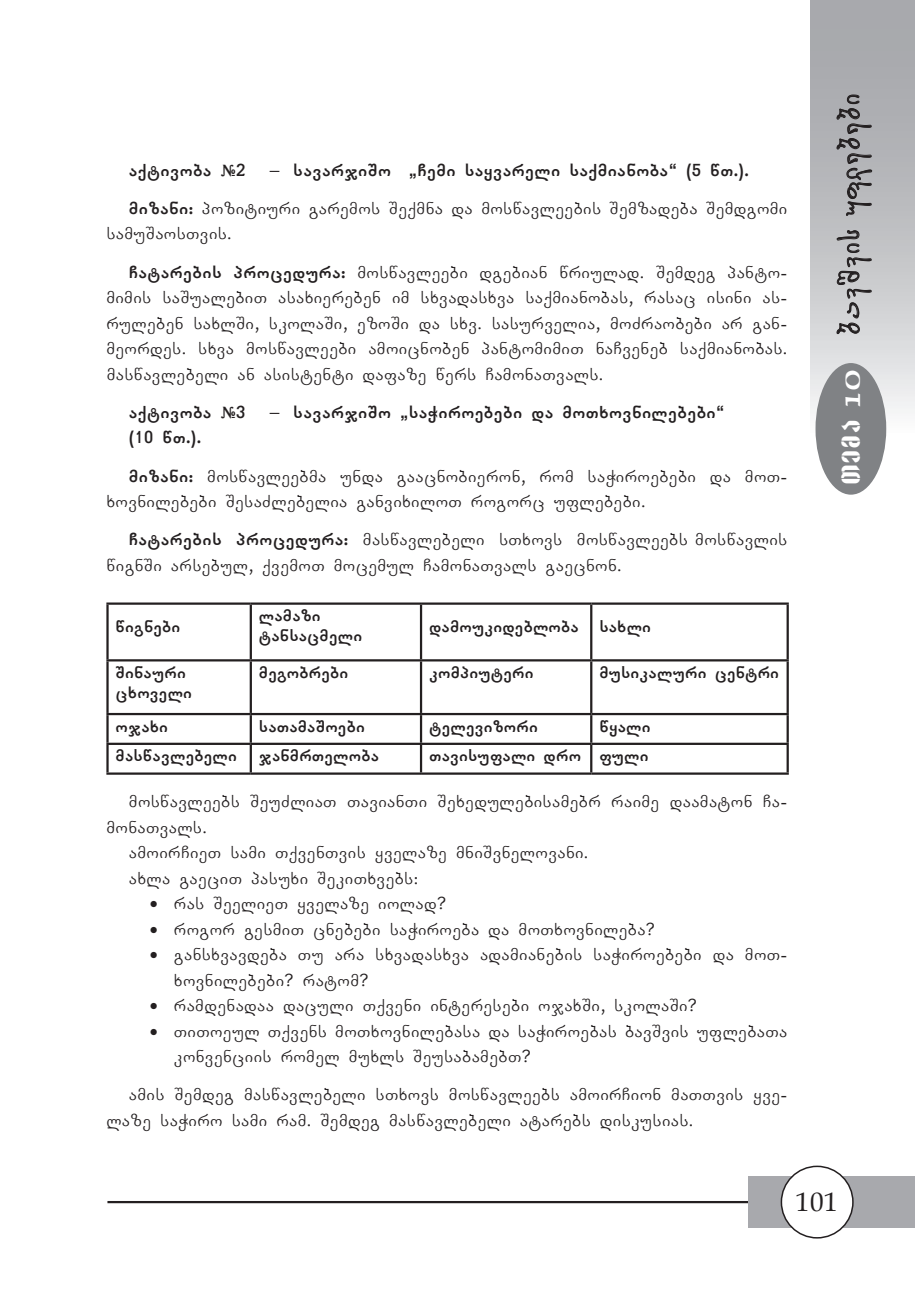
<style>
.page{position:relative;width:915px;height:1306px;background:#fff}
.page>*{position:absolute;margin:0;border:0;box-sizing:border-box;transform-origin:0 0}
.t1{font:30px "Daviti";letter-spacing:.07em;color:#231f20}
.t2{font:30px "Napraliani";letter-spacing:.07em;color:#fff}
.T_E_X_T_I{font:27px "Book Antiqua";color:#231f20}
.T_E_X_T_I-2{font:17.25px/25.5px "Kolhety Normal";letter-spacing:.02em;color:#231f20}
.T_E_X_T_I___Chamonat{font:17.25px/25.5px "Kolhety Normal";letter-spacing:.02em;color:#231f20}
.T_E_X_T_I-3{font:700 17.25px "Kolhety";letter-spacing:.02em;color:#231f20}
.T_E_X_T_I__Tsxrili{font:700 16.5px "Kolhety";letter-spacing:.01em;color:#231f20}
.s1{font-family:"GEO Litnusx"}
.s2{font-family:"G&G G Rigolia";font-weight:400}
.s3{font-family:"Kolhety";font-weight:700}
</style>
<div class="page">
<hr style="left:107px;top:1200px;width:653px;height:3px;background:#231f20">
<div style="left:748px;top:1176px;width:166px;height:51px;background:#a8a9ad"></div>
<div style="left:781px;top:1166px;width:71px;height:71px;background:#fff;border-radius:50%"></div>
<div style="left:780px;top:1165px;width:73px;height:73px;border:2px solid #231f20;border-radius:50%"></div>
<div style="left:810px;top:0;width:104px;height:432px;background:linear-gradient(to bottom,#9a9ca0,#ececed)"></div>
<svg style="left:835px;top:229px;width:36px;height:105px;background:#b1b1b3"></svg>
<svg style="left:835px;top:94px;width:37px;height:122px;background:#9c9c9f"></svg>
<div style="left:815px;top:363px;width:70px;height:131px;background:#808285;border-radius:50%"></div>
<hr style="left:106px;top:602px;width:145px;height:2px;background:#231f20">
<hr style="left:106px;top:604px;width:3px;height:55px;background:#231f20">
<hr style="left:251px;top:602px;width:170px;height:2px;background:#231f20">
<hr style="left:249px;top:604px;width:3px;height:55px;background:#231f20">
<hr style="left:421px;top:602px;width:170px;height:2px;background:#231f20">
<hr style="left:420px;top:604px;width:2px;height:55px;background:#231f20">
<hr style="left:591px;top:602px;width:197px;height:2px;background:#231f20">
<hr style="left:590px;top:604px;width:2px;height:55px;background:#231f20">
<hr style="left:786px;top:604px;width:2px;height:55px;background:#231f20">
<hr style="left:106px;top:659px;width:145px;height:2px;background:#231f20">
<hr style="left:106px;top:661px;width:3px;height:52px;background:#231f20">
<hr style="left:251px;top:659px;width:170px;height:2px;background:#231f20">
<hr style="left:249px;top:661px;width:3px;height:52px;background:#231f20">
<hr style="left:421px;top:659px;width:170px;height:2px;background:#231f20">
<hr style="left:420px;top:661px;width:2px;height:52px;background:#231f20">
<hr style="left:591px;top:659px;width:197px;height:2px;background:#231f20">
<hr style="left:590px;top:661px;width:2px;height:52px;background:#231f20">
<hr style="left:786px;top:661px;width:2px;height:52px;background:#231f20">
<hr style="left:106px;top:713px;width:145px;height:2px;background:#231f20">
<hr style="left:106px;top:715px;width:3px;height:27px;background:#231f20">
<hr style="left:251px;top:713px;width:170px;height:2px;background:#231f20">
<hr style="left:249px;top:715px;width:3px;height:27px;background:#231f20">
<hr style="left:421px;top:713px;width:170px;height:2px;background:#231f20">
<hr style="left:420px;top:715px;width:2px;height:27px;background:#231f20">
<hr style="left:591px;top:713px;width:197px;height:2px;background:#231f20">
<hr style="left:590px;top:715px;width:2px;height:27px;background:#231f20">
<hr style="left:786px;top:715px;width:2px;height:27px;background:#231f20">
<hr style="left:106px;top:742px;width:145px;height:3px;background:#231f20">
<hr style="left:106px;top:745px;width:3px;height:27px;background:#231f20">
<hr style="left:251px;top:742px;width:170px;height:3px;background:#231f20">
<hr style="left:249px;top:745px;width:3px;height:27px;background:#231f20">
<hr style="left:421px;top:742px;width:170px;height:3px;background:#231f20">
<hr style="left:420px;top:745px;width:2px;height:27px;background:#231f20">
<hr style="left:591px;top:742px;width:197px;height:3px;background:#231f20">
<hr style="left:590px;top:745px;width:2px;height:27px;background:#231f20">
<hr style="left:786px;top:745px;width:2px;height:27px;background:#231f20">
<hr style="left:106px;top:772px;width:145px;height:2px;background:#231f20">
<hr style="left:251px;top:772px;width:170px;height:2px;background:#231f20">
<hr style="left:421px;top:772px;width:170px;height:2px;background:#231f20">
<hr style="left:591px;top:772px;width:197px;height:2px;background:#231f20">
<p class="T_E_X_T_I-3" style="left:129px;top:161px;width:118px">AQTIVOBA <span class="s1">#</span>2</p>
<p class="T_E_X_T_I-3" style="left:269px;top:161px;width:480px"><span class="s2">_</span> SAVARJISO `CEMI SAYVARELI SAQMIANOBA“ (5 WT.).</p>
<p class="T_E_X_T_I-2" style="left:106px;top:196px;width:682px;text-indent:22px"><span class="s3">MIZANI:</span> POZITIURI GAREMOS SEQMNA DA MOSWAVLEEBIS SEMZADEBA SEMDGOMI<br>SAMUSAOSTVIS.</p>
<p class="T_E_X_T_I-2" style="left:106px;top:260px;width:682px;text-align:justify;text-indent:22px"><span class="s3">CATAREBIS PROCEDURA:</span> MOSWAVLEEBI DGEBIAN WRIULAD. SEMDEG PANTO-MIMIS SASUALEBIT ASAXIEREBEN IM SXVADASXVA SAQMIANOBAS, RASAC ISINI AS-RULEBEN SAXLSI, SKOLASI, EZOSI DA SXV. SASURVELIA, MOZRAOBEBI AR GAN-MEORDES. SXVA MOSWAVLEEBI AMOICNOBEN PANTOMIMIT NACVENEB SAQMIANOBAS.<br>MMASWAVLEBELI AN ASISTENTI DAFAZE WERS CAMONATVALS.</p>
<p class="T_E_X_T_I-3" style="left:129px;top:403px;width:118px">AQTIVOBA <span class="s1">#</span>3</p>
<p class="T_E_X_T_I-3" style="left:269px;top:403px;width:456px"><span class="s2">_</span> SAVARJISO `SAWIROEBEBI DA MOTXOVNILEBEBI“</p>
<p class="T_E_X_T_I-3" style="left:129px;top:429px;width:74px">(10 WT.).</p>
<p class="T_E_X_T_I-2" style="left:106px;top:464px;width:680px;text-indent:22px"><span class="s3">MIZANI:</span> MOSWAVLEEBMA UNDA GAACNOBIERON, ROM SAWIROEBEBI DA MOT-<br>XOVNILEBEBI SESAZLEBELIA GANVIXILOT ROGORC UFLEBEBI.</p>
<p class="T_E_X_T_I-2" style="left:106px;top:528px;width:682px;text-indent:22px"><span class="s3">CATAREBIS PROCEDURA:</span> MASWAVLEBELI STXOVS MOSWAVLEEBS MOSWAVLIS<br>WIGNSI ARSEBUL, QVEMOT MOCEMUL CAMONATVALS GAECNON.</p>
<p class="T_E_X_T_I__Tsxrili" style="left:116px;top:618px;width:66px">WIGNEBI</p>
<p class="T_E_X_T_I__Tsxrili" style="left:116px;top:664px;width:72px">SINAURI</p>
<p class="T_E_X_T_I__Tsxrili" style="left:116px;top:684px;width:78px">CXOVELI</p>
<p class="T_E_X_T_I__Tsxrili" style="left:259px;top:607px;width:63px">LAMAZI</p>
<p class="T_E_X_T_I__Tsxrili" style="left:259px;top:627px;width:105px">TANSACMELI</p>
<p class="T_E_X_T_I__Tsxrili" style="left:429px;top:618px;width:151px">DAMOUKIDEBLOBA</p>
<p class="T_E_X_T_I__Tsxrili" style="left:599px;top:618px;width:53px">SAXLI</p>
<p class="T_E_X_T_I__Tsxrili" style="left:259px;top:664px;width:91px">MEGOBREBI</p>
<p class="T_E_X_T_I__Tsxrili" style="left:429px;top:664px;width:106px">KOMPIUTERI</p>
<p class="T_E_X_T_I__Tsxrili" style="left:599px;top:664px;width:181px">MUSIKALURI CENTRI</p>
<p class="T_E_X_T_I__Tsxrili" style="left:116px;top:718px;width:54px">OJAXI</p>
<p class="T_E_X_T_I__Tsxrili" style="left:259px;top:718px;width:107px">SATAMASOEBI</p>
<p class="T_E_X_T_I__Tsxrili" style="left:429px;top:718px;width:110px">TELEVIZORI</p>
<p class="T_E_X_T_I__Tsxrili" style="left:599px;top:718px;width:53px">WYALI</p>
<p class="T_E_X_T_I__Tsxrili" style="left:116px;top:747px;width:123px">MASWAVLEBELI</p>
<p class="T_E_X_T_I__Tsxrili" style="left:259px;top:747px;width:122px">JANMRTELOBA</p>
<p class="T_E_X_T_I__Tsxrili" style="left:429px;top:747px;width:153px">TAVISUFALI DRO</p>
<p class="T_E_X_T_I__Tsxrili" style="left:599px;top:747px;width:51px">FULI</p>
<p class="T_E_X_T_I-2" style="left:106px;top:789px;width:680px;text-indent:22px">MOSWAVLEEBS SEUZLIAT TAVIANTI SEXEDULEBISAMEBR RAIME DAAMATON CA-<br>MONATVALS.</p>
<p class="T_E_X_T_I-2" style="left:129px;top:840px;width:461px">AMOIRCIET SAMI TQVENTVIS YVELAZE MNISVNELOVANI.</p>
<p class="T_E_X_T_I-2" style="left:129px;top:866px;width:291px">AXLA GAECIT PASUXI SEKITXVEBS:</p>
<p class="T_E_X_T_I___Chamonat" style="left:150px;top:891px;width:298px">• RAS SEELIET YVELAZE IOLAD?</p>
<p class="T_E_X_T_I___Chamonat" style="left:150px;top:917px;width:506px">• ROGOR GESMIT CNEBEBI SAWIROEBA DA MOTXOVNILEBA?</p>
<p class="T_E_X_T_I___Chamonat" style="left:174px;top:942px;width:612px;text-indent:-24px">• GANSXVAVDEBA TU ARA SXVADASXVA ADAMIANEBIS SAWIROEBEBI DA MOT-<br>XOVNILEBEBI? RATOM?</p>
<p class="T_E_X_T_I___Chamonat" style="left:150px;top:993px;width:548px">• RAMDENADAA DACULI TQVENI INTERESEBI OJAXSI, SKOLASI?</p>
<p class="T_E_X_T_I___Chamonat" style="left:174px;top:1019px;width:614px;text-indent:-24px">• TITOEUL TQVENS MOTXOVNILEBASA DA SAWIROEBAS BAVSVIS UFLEBATA<br>KONVENCIIS ROMEL MUXLS SEUSABAMEBT?</p>
<p class="T_E_X_T_I-2" style="left:106px;top:1083px;width:680px;text-indent:22px">AMIS SEMDEG MASWAVLEBELI STXOVS MOSWAVLEEBS AMOIRCION MATTVIS YVE-<br>LAZE SAWIRO SAMI RAM. SEMDEG MASWAVLEBELI ATAREBS DISKUSIAS.</p>
<h1 class="t1" style="left:834px;top:335px;width:242px;rotate:-90deg">bavSvis uflebebi</h1>
<h1 class="t2" style="left:834px;top:484px;width:116px;rotate:-90deg">Tema 10</h1>
<p class="T_E_X_T_I" style="left:795px;top:1182px;width:43px">101</p>
</div>
